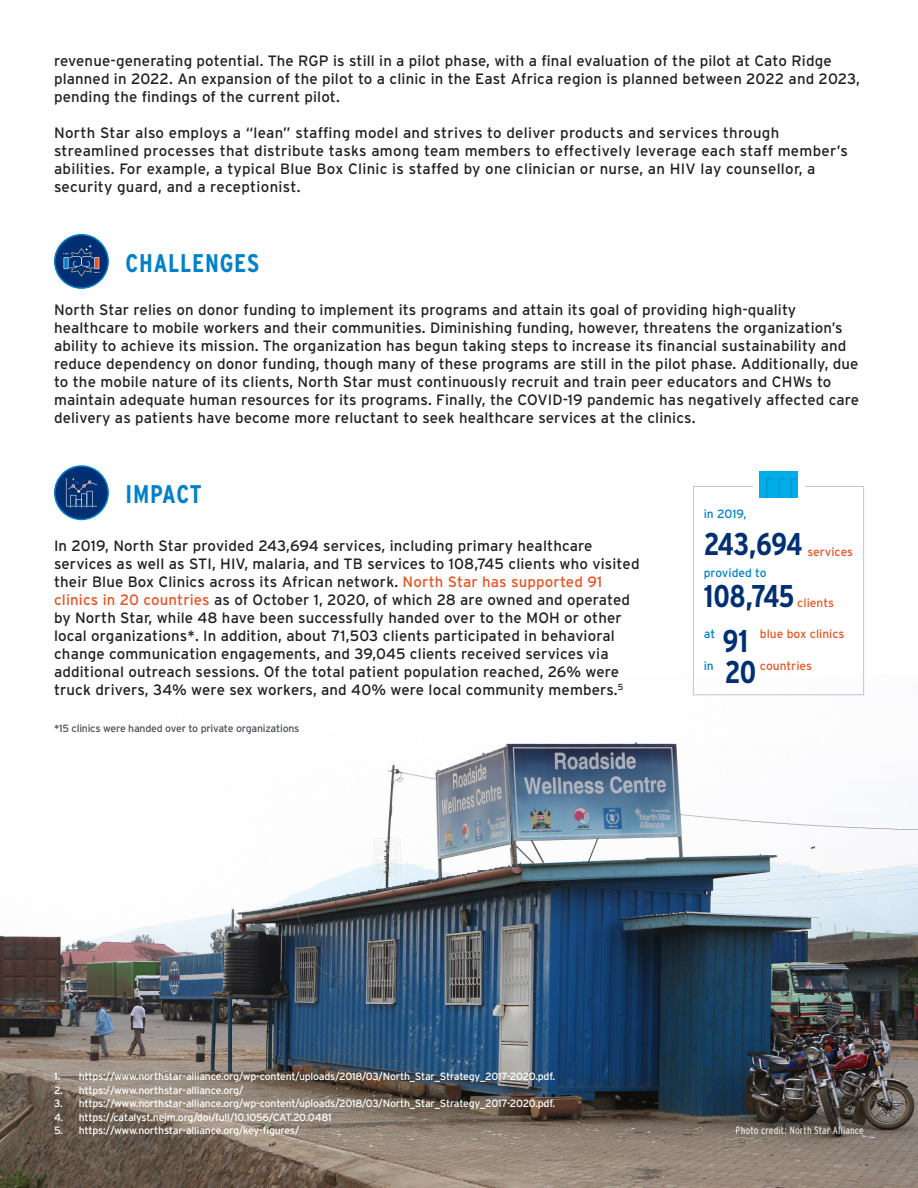
<style>
.page{position:relative;width:918px;height:1188px;background:#fff}
.page>*{position:absolute;margin:0;border:0;box-sizing:border-box;transform-origin:0 0}
.Paragraph_text{font:700 condensed 31.35px "Interstate";letter-spacing:-.025em;color:#002f73}
.Paragraph_text-2{font:700 condensed 25.5px "Interstate";letter-spacing:.03em;color:#0081c9}
.Paragraph_text-3{font:15px/18px "Interstate";letter-spacing:.01em;color:#231f20}
.Paragraph_text-4{font:12px "Interstate";color:#e95424}
.Paragraph_text-5{font:12px "Interstate";color:#0081c9}
.t1{font:10.5px "Interstate";letter-spacing:-.02em;color:#fff}
.t2{font:10.5px "Interstate";letter-spacing:-.02em;color:#494f58}
.t3{font:condensed 10.5px "Interstate";letter-spacing:.01em;color:#fff}
.s1{color:#e95424}
</style>
<div class="page">
<img style="left:0;top:678px;width:918px;height:510px">
<div style="left:55px;top:235px;width:53px;height:53px;background:#002f73;border-radius:50%"></div>
<div style="left:54px;top:234px;width:55px;height:55px;border:2px solid #0081c9;border-radius:50%"></div>
<svg style="left:63px;top:245px;width:37px;height:31px"></svg>
<div style="left:55px;top:466px;width:53px;height:53px;background:#002f73;border-radius:50%"></div>
<div style="left:54px;top:465px;width:55px;height:55px;border:2px solid #0081c9;border-radius:50%"></div>
<svg style="left:66px;top:478px;width:31px;height:30px"></svg>
<div style="left:693px;top:486px;width:171px;height:209px;border:1px solid #c3c5c8"></div>
<div style="left:753px;top:467px;width:52px;height:35px;background:#fff"></div>
<img style="left:760px;top:471px;width:38px;height:27px">
<p class="Paragraph_text-3" style="left:54px;top:52px;width:807px">revenue-generating potential. The RGP is still in a pilot phase, with a final evaluation of the pilot at Cato Ridge planned in 2022. An expansion of the pilot to a clinic in the East Africa region is planned between 2022 and 2023, pending the findings of the current pilot.</p>
<p class="Paragraph_text-3" style="left:54px;top:124px;width:795px">North Star also employs a “lean” staffing model and strives to deliver products and services through streamlined processes that distribute tasks among team members to effectively leverage each staff member’s abilities. For example, a typical Blue Box Clinic is staffed by one clinician or nurse, an HIV lay counsellor, a security guard, and a receptionist.</p>
<p class="Paragraph_text-2" style="left:126px;top:248px;width:135px">CHALLENGES</p>
<p class="Paragraph_text-3" style="left:54px;top:301px;width:807px">North Star relies on donor funding to implement its programs and attain its goal of providing high-quality healthcare to mobile workers and their communities. Diminishing funding, however, threatens the organization’s ability to achieve its mission. The organization has begun taking steps to increase its financial sustainability and reduce dependency on donor funding, though many of these programs are still in the pilot phase. Additionally, due to the mobile nature of its clients, North Star must continuously recruit and train peer educators and CHWs to maintain adequate human resources for its programs. Finally, the COVID-19 pandemic has negatively affected care delivery as patients have become more reluctant to seek healthcare services at the clinics.</p>
<p class="Paragraph_text-2" style="left:126px;top:480px;width:77px">IMPACT</p>
<p class="Paragraph_text-3" style="left:54px;top:537px;width:587px">In 2019, North Star provided 243,694 services, including primary healthcare services as well as STI, HIV, malaria, and TB services to 108,745 clients who visited their Blue Box Clinics across its African network. <span class="s1">North Star has supported 91 clinics in 20 countries</span> as of October 1, 2020, of which 28 are owned and operated by North Star, while 48 have been successfully handed over to the MOH or other local organizations*. In addition, about 71,503 clients participated in behavioral change communication engagements, and 39,045 clients received services via additional outreach sessions. Of the total patient population reached, 26% were truck drivers, 34% were sex workers, and 40% were local community members.<sup>5</sup></p>
<p class="t2" style="left:54px;top:722px;width:247px">*15 clinics were handed over to private organizations</p>
<p class="Paragraph_text-5" style="left:704px;top:507px;width:44px">in 2019,</p>
<p class="Paragraph_text" style="left:704px;top:527px;width:100px">243,694</p>
<p class="Paragraph_text" style="left:704px;top:578px;width:92px">108,745</p>
<p class="Paragraph_text-4" style="left:807px;top:545px;width:47px">services</p>
<p class="Paragraph_text-5" style="left:704px;top:566px;width:64px">provided to</p>
<p class="Paragraph_text-4" style="left:797px;top:596px;width:38px">clients</p>
<p class="Paragraph_text-5" style="left:704px;top:627px;width:13px">at</p>
<p class="Paragraph_text-4" style="left:760px;top:627px;width:86px">blue box clinics</p>
<p class="Paragraph_text-5" style="left:704px;top:659px;width:12px">in</p>
<p class="Paragraph_text" style="left:723px;top:624px;width:28px">91</p>
<p class="Paragraph_text" style="left:725px;top:654px;width:33px">20</p>
<p class="Paragraph_text-4" style="left:760px;top:659px;width:54px">countries</p>
<p class="t1" style="left:54px;top:1070px;width:503px">1. https://www.northstar-alliance.org/wp-content/uploads/2018/03/North_Star_Strategy_2017-2020.pdf.</p>
<p class="t1" style="left:54px;top:1084px;width:191px">2. https://www.northstar-alliance.org/</p>
<p class="t1" style="left:54px;top:1097px;width:503px">3. https://www.northstar-alliance.org/wp-content/uploads/2018/03/North_Star_Strategy_2017-2020.pdf.</p>
<p class="t1" style="left:54px;top:1111px;width:279px">4. https://catalyst.nejm.org/doi/full/10.1056/CAT.20.0481</p>
<p class="t1" style="left:54px;top:1124px;width:247px">5. https://www.northstar-alliance.org/key-figures/</p>
<p class="t3" style="left:736px;top:1124px;width:130px">Photo credit: North Star Alliance</p>
</div>
